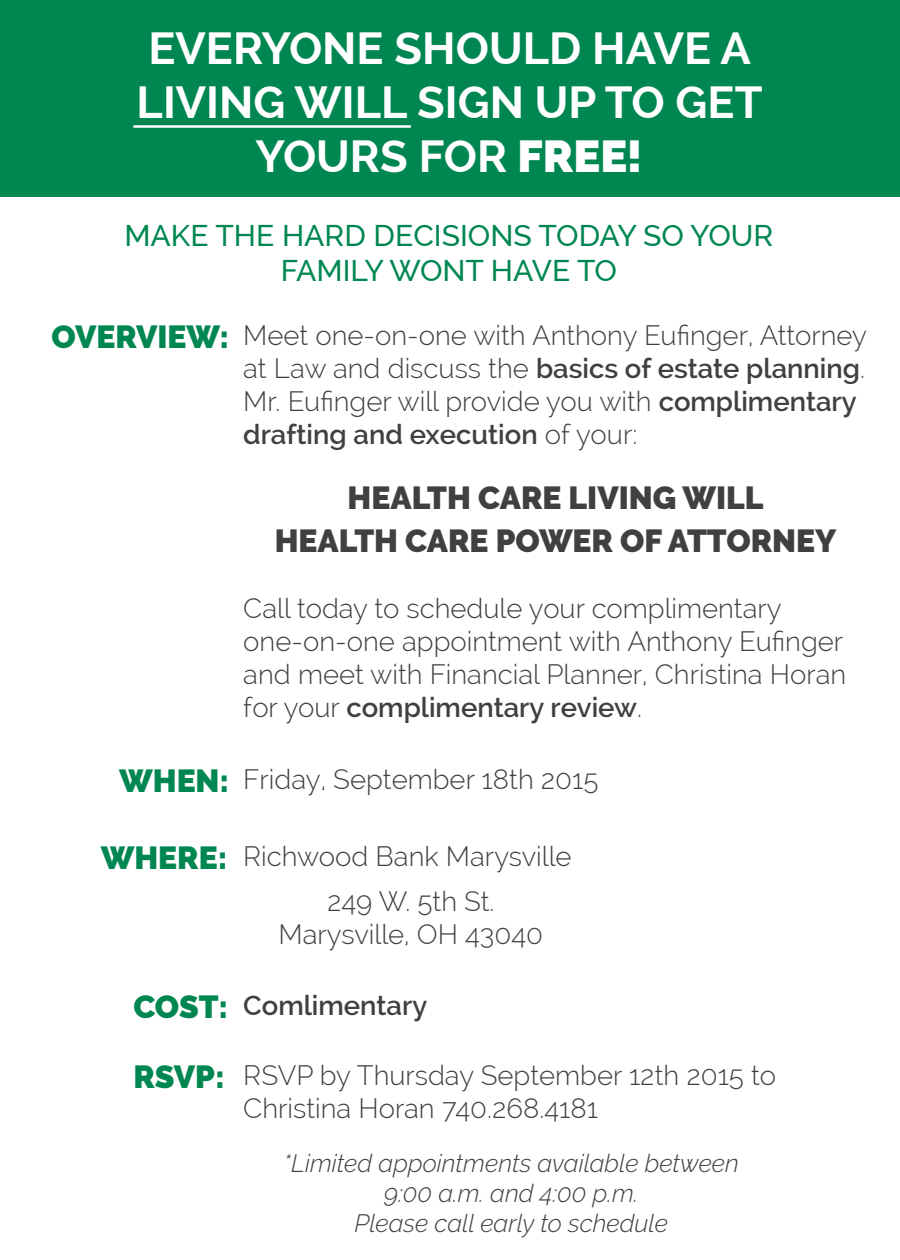
<style>
.page{position:relative;width:900px;height:1260px;background:#fff}
.page>*{position:absolute;margin:0;border:0;box-sizing:border-box;transform-origin:0 0}
.t1{font:700 45px/54px "Raleway";color:#fff;text-align:center}
.t2{font:900 31.75px/43.2px "Raleway";color:#404042;text-align:center}
.t3{font:500 30px/35px "Raleway";color:#008751;text-align:center}
.t4{font:300 27.5px/33px "Raleway";color:#404042}
.t5{font:600 27.5px "Raleway";color:#404042}
.t6{font:italic 300 25px/30px "Raleway";color:#404042;text-align:center}
.s1{font-weight:800}
.s2{font-weight:900;font-size:31.75px;color:#008751}
.s3{font-weight:600}
</style>
<div class="page">
<div style="left:0;top:0;width:900px;height:197px;background:#008751"></div>
<hr style="left:133px;top:125px;width:278px;height:3px;background:#fff">
<h1 class="t1" style="left:137px;top:21px;width:628px">EVERYONE SHOULD HAVE A<br>LIVING WILL SIGN UP TO GET<br>YOURS FOR <span class="s1">FREE!</span></h1>
<p class="t3" style="left:124px;top:219px;width:651px">MAKE THE HARD DECISIONS TODAY SO YOUR<br>FAMILY WONT HAVE TO</p>
<p class="t4" style="left:243px;top:319px;width:625px;text-indent:-192px"><span class="s2">OVERVIEW:</span> Meet one-on-one with Anthony Eufinger, Attorney at Law and discuss the <span class="s3">basics of estate planning</span>.<br>Mr. Eufinger will provide you with <span class="s3">complimentary drafting and execution</span> of your:</p>
<p class="t2" style="left:275px;top:476px;width:563px">HEALTH CARE LIVING WILL<br>HEALTH CARE POWER OF ATTORNEY</p>
<p class="t4" style="left:243px;top:595px;width:604px">Call today to schedule your complimentary one-on-one appointment with Anthony Eufinger and meet with Financial Planner, Christina Horan for your <span class="s3">complimentary review</span>.</p>
<p class="t4" style="left:119px;top:766px;width:481px"><span class="s2">WHEN:</span> Friday, September 18th 2015</p>
<p class="t4" style="left:327px;top:836px;width:246px;line-height:45.5px;text-indent:-226px"><span class="s2">WHERE:</span> Richwood Bank Marysville<br>249 W. 5th St.</p>
<p class="t4" style="left:279px;top:920px;width:266px">Marysville, OH 43040</p>
<p class="t5" style="left:133px;top:990px;width:296px"><span class="s2">COST:</span> Comlimentary</p>
<p class="t4" style="left:243px;top:1062px;width:534px;text-indent:-110px"><span class="s2">RSVP:</span> RSVP by Thursday September 12th 2015 to<br>Christina Horan 740.268.4181</p>
<p class="t6" style="left:284px;top:1150px;width:457px">*Limited appointments available between<br>9:00 a.m. and 4:00 p.m.<br>Please call early to schedule</p>
</div>
